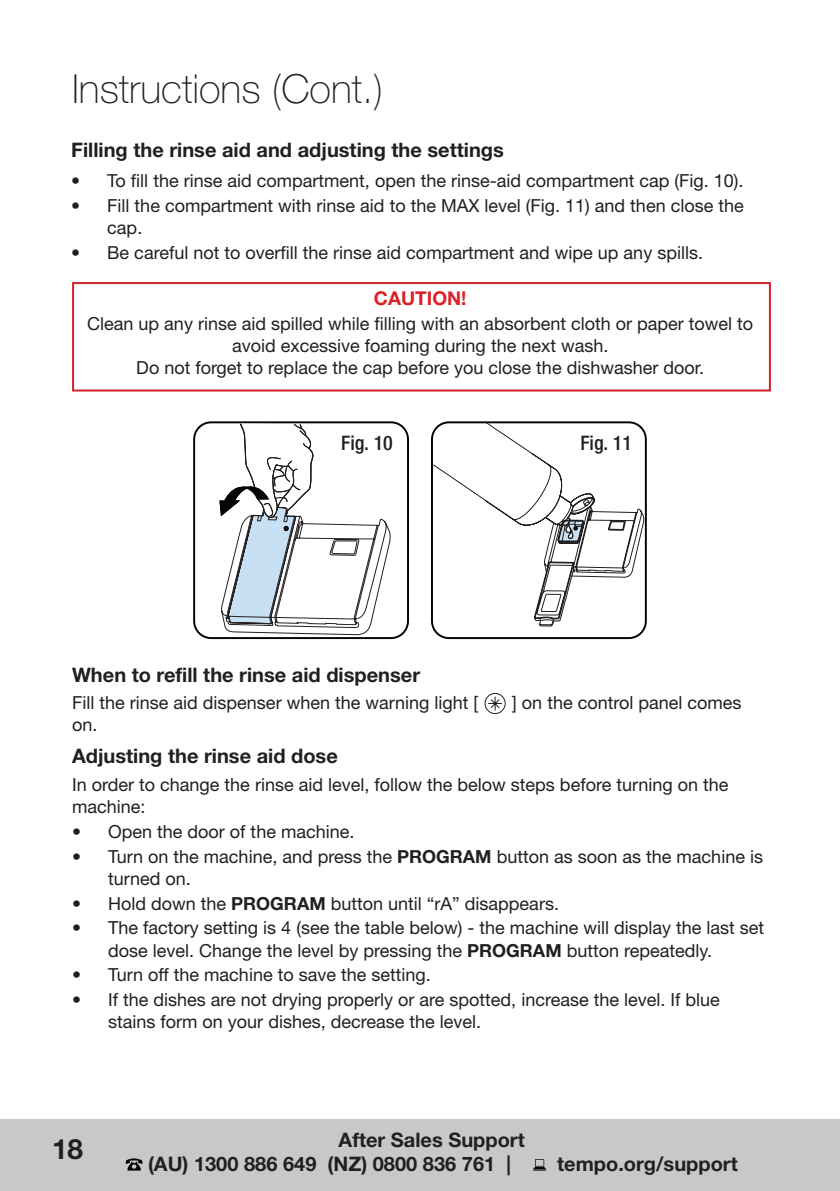
<style>
.page{position:relative;width:840px;height:1191px;background:#fff}
.page>*{position:absolute;margin:0;border:0;box-sizing:border-box;transform-origin:0 0}
.Big_Heading{font:100 40px "Helvetica Neue";color:#231f20}
.t1{font:800 28px "Helvetica Neue";color:#231f20}
.body{font:700 20px/24px "Helvetica Neue";color:#231f20}
.Sub_Sub_heading_-_sm{font:700 20px "Helvetica Neue";color:#231f20}
.body-2{font:500 condensed 20px "Helvetica Neue";color:#231f20}
.body-3{font:700 19px "Helvetica Neue LT Std";color:#da2128}
.body-4{font:18px/22px "Helvetica Neue";color:#231f20}
.s1{font-weight:700}
.s2{font-family:"Helvetica Neue LT Std";font-weight:700}
</style>
<div class="page">
<div style="left:0;top:1119px;width:839px;height:72px;background:#c8c8c9"></div>
<svg style="left:126px;top:1158px;width:16px;height:12px"></svg>
<svg style="left:533px;top:1159px;width:12px;height:11px"></svg>
<div style="left:72px;top:282px;width:698px;height:109px;border:2px solid #d1232a"></div>
<div style="left:193px;top:421px;width:216px;height:218px;border:2px solid #040503;border-radius:17px"></div>
<div style="left:431px;top:421px;width:215px;height:218px;border:2px solid #040503;border-radius:17px"></div>
<svg style="left:432px;top:422px;width:212px;height:212px"></svg>
<svg style="left:219px;top:423px;width:172px;height:212px"></svg>
<svg style="left:484px;top:692px;width:21px;height:22px"></svg>
<p class="Big_Heading" style="left:72px;top:66px;width:312px">Instructions (Cont.)</p>
<p class="body" style="left:71px;top:138px;width:434px">Filling the rinse aid and adjusting the settings</p>
<p class="body-4" style="left:71px;top:170px;width:673px">• To fill the rinse aid compartment, open the rinse-aid compartment cap (Fig. 10).</p>
<p class="body-4" style="left:107px;top:195px;width:637px;text-indent:-36px">• Fill the compartment with rinse aid to the MAX level (Fig. 11) and then close the cap.</p>
<p class="body-4" style="left:71px;top:241px;width:633px">• Be careful not to overfill the rinse aid compartment and wipe up any spills.</p>
<p class="body-3" style="left:374px;top:286px;width:94px">CAUTION!</p>
<p class="body-4" style="left:87px;top:312px;width:667px;text-align:center">Clean up any rinse aid spilled while filling with an absorbent cloth or paper towel to avoid excessive foaming during the next wash.<br>Do not forget to replace the cap before you close the dishwasher door.</p>
<p class="body-2" style="left:341px;top:431px;width:53px">Fig. 10</p>
<p class="body-2" style="left:580px;top:431px;width:53px">Fig. 11</p>
<p class="Sub_Sub_heading_-_sm" style="left:72px;top:662px;width:349px">When to refill the rinse aid dispenser</p>
<p class="body-4" style="left:72px;top:692px;width:407px">Fill the rinse aid dispenser when the warning light [</p>
<p class="body-4" style="left:512px;top:692px;width:231px">] on the control panel comes</p>
<p class="body-4" style="left:72px;top:714px;width:27px">on.</p>
<p class="body" style="left:72px;top:744px;width:267px">Adjusting the rinse aid dose</p>
<p class="body-4" style="left:72px;top:773px;width:657px">In order to change the rinse aid level, follow the below steps before turning on the machine:</p>
<p class="body-4" style="left:72px;top:820px;width:284px">• Open the door of the machine.</p>
<p class="body-4" style="left:108px;top:845px;width:656px;text-indent:-36px">• Turn on the machine, and press the <span class="s1">PROGRAM</span> button as soon as the machine is turned on.</p>
<p class="body-4" style="left:72px;top:892px;width:488px">• Hold down the <span class="s1">PROGRAM</span> button until “rA” disappears.</p>
<p class="body-4" style="left:108px;top:917px;width:657px;text-indent:-36px">• The factory setting is 4 (see the table below) - the machine will display the last set dose level. Change the level by pressing the <span class="s1">PROGRAM</span> button repeatedly.</p>
<p class="body-4" style="left:72px;top:963px;width:360px">• Turn off the machine to save the setting.</p>
<p class="body-4" style="left:108px;top:988px;width:613px;text-indent:-36px">• If the dishes are not drying properly or are spotted, increase the level. If blue stains form on your dishes, decrease the level.</p>
<h2 class="t1" style="left:20px;top:1129px;width:65px">18<span class="s2">18</span></h2>
<p class="body" style="left:148px;top:1127px;width:378px;text-indent:190px">After Sales Support (AU) 1300 886 649 (NZ) 0800 836 761 |</p>
<p class="body" style="left:557px;top:1151px;width:182px">tempo.org/support</p>
</div>
